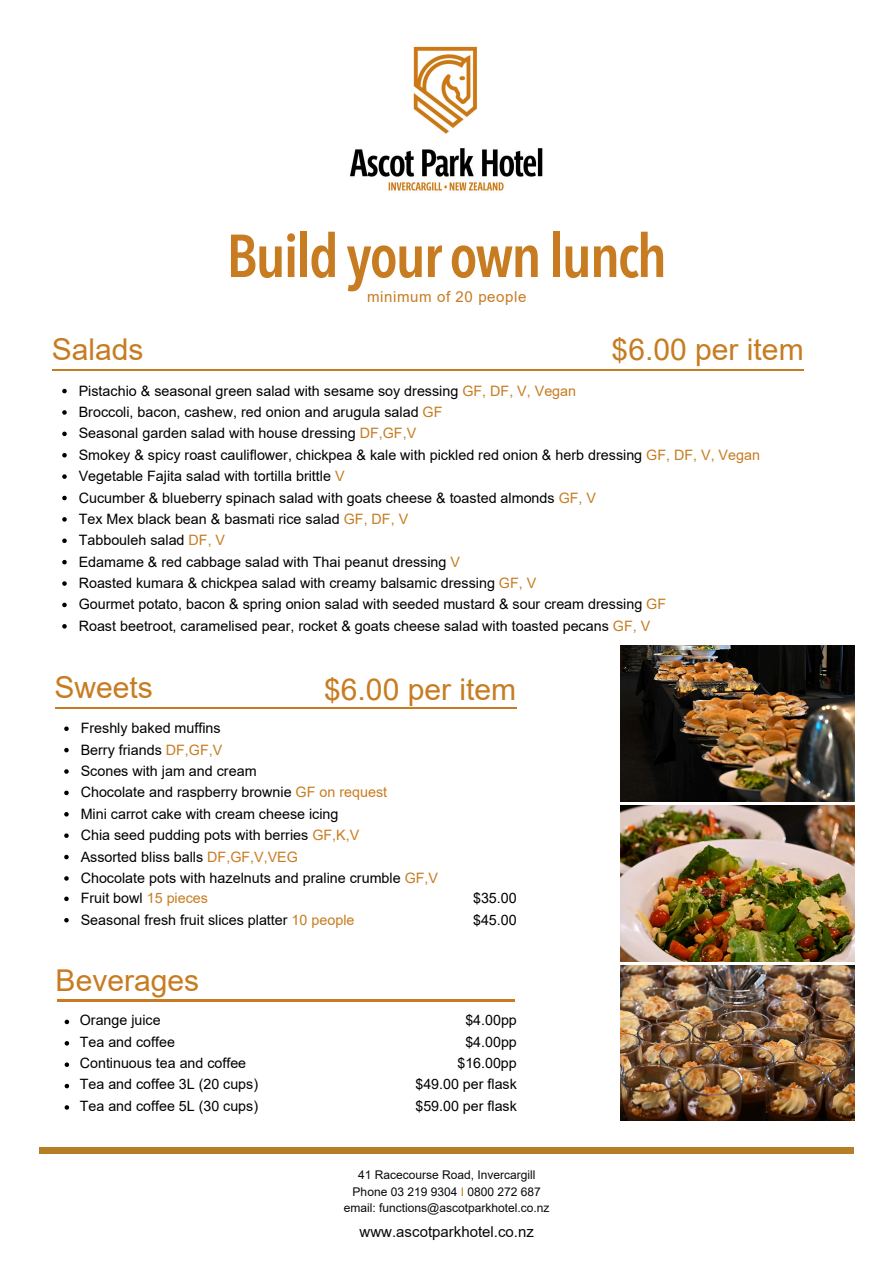
<style>
.page{position:relative;width:894px;height:1264px;background:#fff}
.page>*{position:absolute;margin:0;border:0;box-sizing:border-box;transform-origin:0 0}
.t1{font:600 condensed 59.85px "Avenir Next LT Pro";letter-spacing:-.035em;color:#c77c21}
.t2{font:30px "Arial";color:#c77c21}
.t3{font:15px "Arial";color:#090909}
.t4{font:15px "Arial";letter-spacing:.04em;color:#c77c21}
.t5{font:14.25px/21.3px "Arial";color:#000}
.t6{font:12px "Arial";color:#090909}
.s1{color:#c77c21}
.s2{color:#b57f26}
</style>
<div class="page">
<img style="left:350px;top:46px;width:193px;height:145px">
<div style="left:40px;top:1147px;width:813px;height:6px;background:#b57f26"></div>
<svg style="left:64px;top:896px;width:5px;height:5px"></svg>
<svg style="left:64px;top:918px;width:5px;height:4px"></svg>
<svg style="left:64px;top:726px;width:5px;height:5px"></svg>
<svg style="left:64px;top:748px;width:5px;height:4px"></svg>
<svg style="left:64px;top:769px;width:5px;height:4px"></svg>
<svg style="left:64px;top:790px;width:5px;height:5px"></svg>
<svg style="left:64px;top:812px;width:5px;height:4px"></svg>
<svg style="left:64px;top:833px;width:5px;height:5px"></svg>
<svg style="left:64px;top:854px;width:5px;height:5px"></svg>
<svg style="left:64px;top:876px;width:5px;height:4px"></svg>
<hr style="left:56px;top:707px;width:461px;height:1px;background:#c77c21">
<svg style="left:62px;top:389px;width:5px;height:4px"></svg>
<svg style="left:62px;top:410px;width:5px;height:5px"></svg>
<svg style="left:62px;top:431px;width:5px;height:5px"></svg>
<svg style="left:62px;top:453px;width:5px;height:4px"></svg>
<svg style="left:62px;top:474px;width:5px;height:5px"></svg>
<svg style="left:62px;top:496px;width:5px;height:4px"></svg>
<svg style="left:62px;top:517px;width:5px;height:4px"></svg>
<svg style="left:62px;top:538px;width:5px;height:5px"></svg>
<svg style="left:62px;top:560px;width:5px;height:4px"></svg>
<svg style="left:62px;top:581px;width:5px;height:5px"></svg>
<svg style="left:62px;top:602px;width:5px;height:5px"></svg>
<svg style="left:62px;top:624px;width:5px;height:4px"></svg>
<hr style="left:53px;top:370px;width:750px;height:1px;background:#c77c21">
<img style="left:620px;top:805px;width:234px;height:156px">
<img style="left:620px;top:645px;width:234px;height:156px">
<img style="left:620px;top:965px;width:234px;height:155px">
<hr style="left:58px;top:999px;width:456px;height:2px;background:#c77c21">
<svg style="left:65px;top:1019px;width:4px;height:5px"></svg>
<svg style="left:65px;top:1041px;width:4px;height:4px"></svg>
<svg style="left:65px;top:1062px;width:4px;height:4px"></svg>
<svg style="left:65px;top:1083px;width:4px;height:5px"></svg>
<svg style="left:65px;top:1105px;width:4px;height:4px"></svg>
<p class="t1" style="left:226px;top:232px;width:441px">Build your own lunch</p>
<p class="t4" style="left:367px;top:288px;width:161px">minimum of 20 people</p>
<h2 class="t2" style="left:52px;top:333px;width:93px">Salads</h2>
<p class="t2" style="left:611px;top:333px;width:193px">$6.00 per item</p>
<p class="t5" style="left:79px;top:380px;width:499px">Pistachio &amp; seasonal green salad with sesame soy dressing <span class="s1">GF, DF, V, Vegan</span></p>
<p class="t5" style="left:79px;top:401px;width:365px">Broccoli, bacon, cashew, red onion and arugula salad <span class="s1">GF</span></p>
<p class="t5" style="left:79px;top:423px;width:339px">Seasonal garden salad with house dressing <span class="s1">DF,GF,V</span></p>
<p class="t5" style="left:79px;top:444px;width:682px">Smokey &amp; spicy roast cauliflower, chickpea &amp; kale with pickled red onion &amp; herb dressing <span class="s1">GF, DF, V, Vegan</span></p>
<p class="t5" style="left:79px;top:465px;width:267px">Vegetable Fajita salad with tortilla brittle <span class="s1">V</span></p>
<p class="t5" style="left:79px;top:487px;width:518px">Cucumber &amp; blueberry spinach salad with goats cheese &amp; toasted almonds <span class="s1">GF, V</span></p>
<p class="t5" style="left:79px;top:508px;width:331px">Tex Mex black bean &amp; basmati rice salad <span class="s1">GF, DF, V</span></p>
<p class="t5" style="left:79px;top:529px;width:148px">Tabbouleh salad <span class="s1">DF, V</span></p>
<p class="t5" style="left:79px;top:551px;width:382px">Edamame &amp; red cabbage salad with Thai peanut dressing <span class="s1">V</span></p>
<p class="t5" style="left:79px;top:572px;width:459px">Roasted kumara &amp; chickpea salad with creamy balsamic dressing <span class="s1">GF, V</span></p>
<h3 class="t5" style="left:79px;top:594px;width:588px">Gourmet potato, bacon &amp; spring onion salad with seeded mustard &amp; sour cream dressing <span class="s1">GF</span></h3>
<h2 class="t5" style="left:79px;top:615px;width:573px">Roast beetroot, caramelised pear, rocket &amp; goats cheese salad with toasted pecans <span class="s1">GF, V</span></h2>
<p class="t2" style="left:54px;top:670px;width:100px">Sweets</p>
<p class="t2" style="left:324px;top:673px;width:193px">$6.00 per item</p>
<p class="t5" style="left:81px;top:717px;width:141px">Freshly baked muffins</p>
<p class="t5" style="left:81px;top:739px;width:143px">Berry friands <span class="s1">DF,GF,V</span></p>
<p class="t5" style="left:81px;top:760px;width:177px">Scones with jam and cream</p>
<p class="t5" style="left:81px;top:781px;width:308px">Chocolate and raspberry brownie <span class="s1">GF on request</span></p>
<p class="t5" style="left:81px;top:803px;width:259px">Mini carrot cake with cream cheese icing</p>
<p class="t5" style="left:81px;top:824px;width:280px">Chia seed pudding pots with berries <span class="s1">GF,K,V</span></p>
<p class="t5" style="left:81px;top:846px;width:219px">Assorted bliss balls <span class="s1">DF,GF,V,VEG</span></p>
<h2 class="t5" style="left:81px;top:867px;width:359px">Chocolate pots with hazelnuts and praline crumble <span class="s1">GF,V</span></h2>
<p class="t5" style="left:81px;top:887px;width:129px">Fruit bowl <span class="s1">15 pieces</span></p>
<p class="t5" style="left:81px;top:909px;width:275px">Seasonal fresh fruit slices platter <span class="s1">10 people</span></p>
<p class="t2" style="left:56px;top:964px;width:145px">Beverages</p>
<p class="t5" style="left:80px;top:1009px;width:82px">Orange juice</p>
<p class="t5" style="left:80px;top:1031px;width:96px">Tea and coffee</p>
<p class="t5" style="left:80px;top:1052px;width:168px">Continuous tea and coffee</p>
<p class="t5" style="left:80px;top:1073px;width:180px">Tea and coffee 3L (20 cups)</p>
<h3 class="t5" style="left:80px;top:1095px;width:180px">Tea and coffee 5L (30 cups)</h3>
<p class="t5" style="left:473px;top:887px;width:45px">$35.00 $45.00</p>
<p class="t5" style="left:415px;top:1009px;width:103px;text-align:right">$4.00pp $4.00pp $16.00pp $49.00 per flask $59.00 per flask</p>
<h1 class="t6" style="left:358px;top:1168px;width:179px">41 Racecourse Road, Invercargill</h1>
<h3 class="t6" style="left:352px;top:1184px;width:190px">Phone 03 219 9304 <span class="s2">I</span> 0800 272 687</h3>
<h2 class="t6" style="left:344px;top:1201px;width:207px">email: functions@ascotparkhotel.co.nz</h2>
<h2 class="t3" style="left:359px;top:1222px;width:176px">www.ascotparkhotel.co.nz</h2>
</div>
